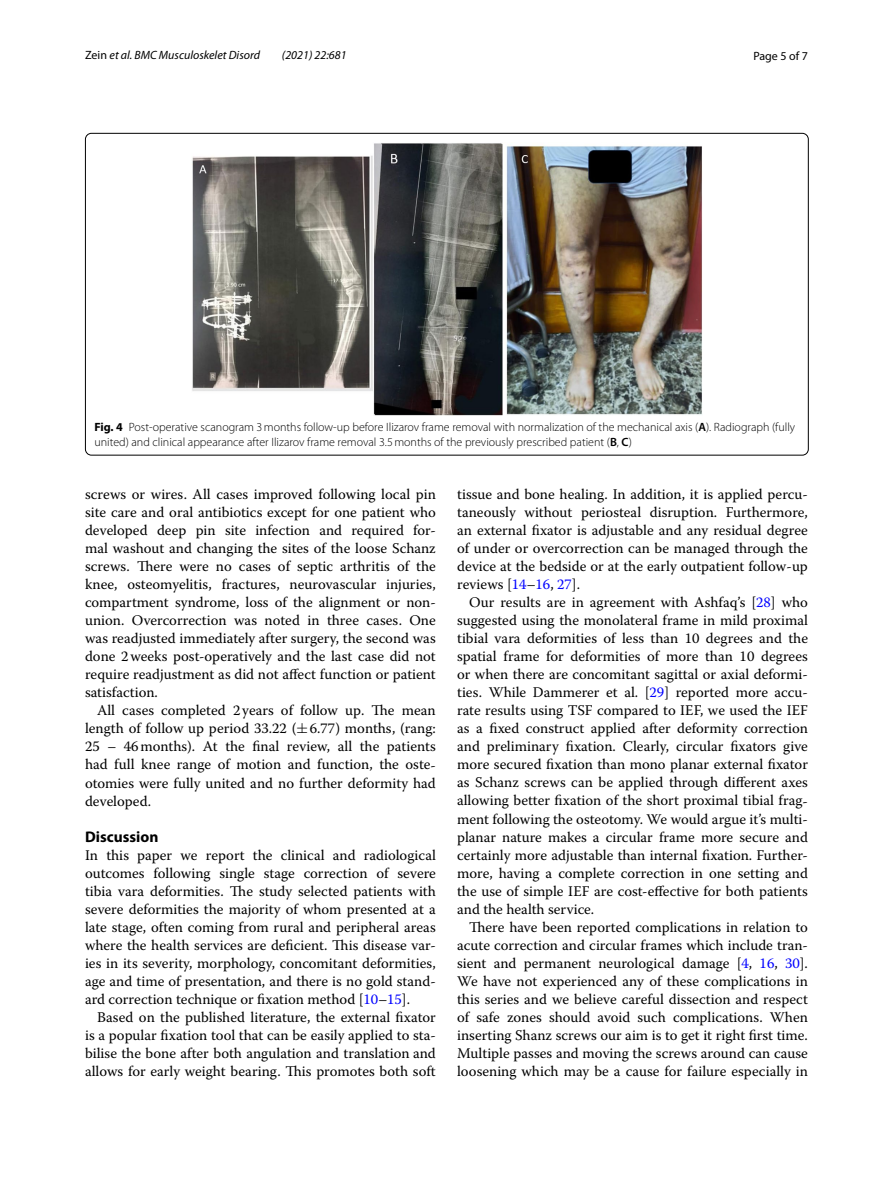
<style>
.page{position:relative;width:893px;height:1187px;background:#fff}
.page>*{position:absolute;margin:0;border:0;box-sizing:border-box;transform-origin:0 0}
.t1{font:700 15.45px "Myriad Pro";color:#000}
.t2{font:14.7px/18px "Warnock Pro";color:#000;text-align:justify}
.t3{font:300 12px/15px "Myriad Pro";color:#000}
.t4{font:italic 12px "Myriad Pro";color:#000}
.t5{font:12px "Myriad Pro";color:#000}
.s1{font-style:normal}
.s2{font-weight:700}
.s3{font-weight:600}
.s4{font-family:"MTSY"}
.s5{color:#00f}
</style>
<div class="page">
<img style="left:192px;top:143px;width:510px;height:272px">
<p class="t4" style="left:85px;top:48px;width:177px"><span class="s1">Zein</span> et al. BMC Musculoskelet Disord</p>
<p class="t4" style="left:282px;top:48px;width:66px">(2021) 22:681</p>
<p class="t5" style="left:753px;top:48px;width:56px">Page 5 of 7</p>
<p class="t3" style="left:94px;top:419px;width:702px"><span class="s2">Fig. 4</span> Post-operative scanogram 3months follow-up before Ilizarov frame removal with normalization of the mechanical axis (<span class="s3">A</span>). Radiograph (fully united) and clinical appearance after Ilizarov frame removal 3.5months of the previously prescribed patient (<span class="s3">B</span>, <span class="s3">C</span>)</p>
<p class="t2" style="left:85px;top:485px;width:352px">screws or wires. All cases improved following local pin site care and oral antibiotics except for one patient who developed deep pin site infection and required for&shy;mal washout and changing the sites of the loose Schanz screws. There were no cases of septic arthritis of the knee, osteomyelitis, fractures, neurovascular injuries, compartment syndrome, loss of the alignment or non&shy;union. Overcorrection was noted in three cases. One was readjusted immediately after surgery, the second was done 2weeks post-operatively and the last case did not require readjustment as did not affect function or patient satisfaction.</p>
<p class="t2" style="left:85px;top:701px;width:352px;text-indent:12px">All cases completed 2 years of follow up. The mean length of follow up period 33.22 (<span class="s4">±</span>6.77) months, (rang:<br>25 – 46months). At the final review, all the patients had full knee range of motion and function, the oste&shy;otomies were fully united and no further deformity had developed.</p>
<p class="t1" style="left:85px;top:826px;width:75px">Discussion</p>
<p class="t2" style="left:85px;top:845px;width:352px">In this paper we report the clinical and radiological outcomes following single stage correction of severe tibia vara deformities. The study selected patients with severe deformities the majority of whom presented at a late stage, often coming from rural and peripheral areas where the health services are deficient. This disease var&shy;ies in its severity, morphology, concomitant deformities, age and time of presentation, and there is no gold stand&shy;ard correction technique or fixation method [<span class="s5">10</span>–<span class="s5">15</span>].</p>
<p class="t2" style="left:85px;top:1007px;width:352px;text-indent:12px">Based on the published literature, the external fixator is a popular fixation tool that can be easily applied to sta&shy;bilise the bone after both angulation and translation and allows for early weight bearing. This promotes both soft</p>
<p class="t2" style="left:457px;top:485px;width:352px">tissue and bone healing. In addition, it is applied percu&shy;taneously without periosteal disruption. Furthermore, an external fixator is adjustable and any residual degree of under or overcorrection can be managed through the device at the bedside or at the early outpatient follow-up reviews [<span class="s5">14</span>–<span class="s5">16</span>, <span class="s5">27</span>].</p>
<p class="t2" style="left:457px;top:593px;width:352px;text-indent:12px">Our results are in agreement with Ashfaq’s [<span class="s5">28</span>] who suggested using the monolateral frame in mild proximal tibial vara deformities of less than 10 degrees and the spatial frame for deformities of more than 10 degrees or when there are concomitant sagittal or axial deformi&shy;ties. While Dammerer et al. [<span class="s5">29</span>] reported more accu&shy;rate results using TSF compared to IEF, we used the IEF as a fixed construct applied after deformity correction and preliminary fixation. Clearly, circular fixators give more secured fixation than mono planar external fixator as Schanz screws can be applied through different axes allowing better fixation of the short proximal tibial frag&shy;ment following the osteotomy. We would argue it’s multi&shy;planar nature makes a circular frame more secure and certainly more adjustable than internal fixation. Further&shy;more, having a complete correction in one setting and the use of simple IEF are cost-effective for both patients and the health service.</p>
<p class="t2" style="left:457px;top:917px;width:352px;text-indent:12px">There have been reported complications in relation to acute correction and circular frames which include tran&shy;sient and permanent neurological damage [<span class="s5">4</span>, <span class="s5">16</span>, <span class="s5">30</span>].<br>We have not experienced any of these complications in this series and we believe careful dissection and respect of safe zones should avoid such complications. When inserting Shanz screws our aim is to get it right first time.<br>Multiple passes and moving the screws around can cause loosening which may be a cause for failure especially in</p>
</div>
